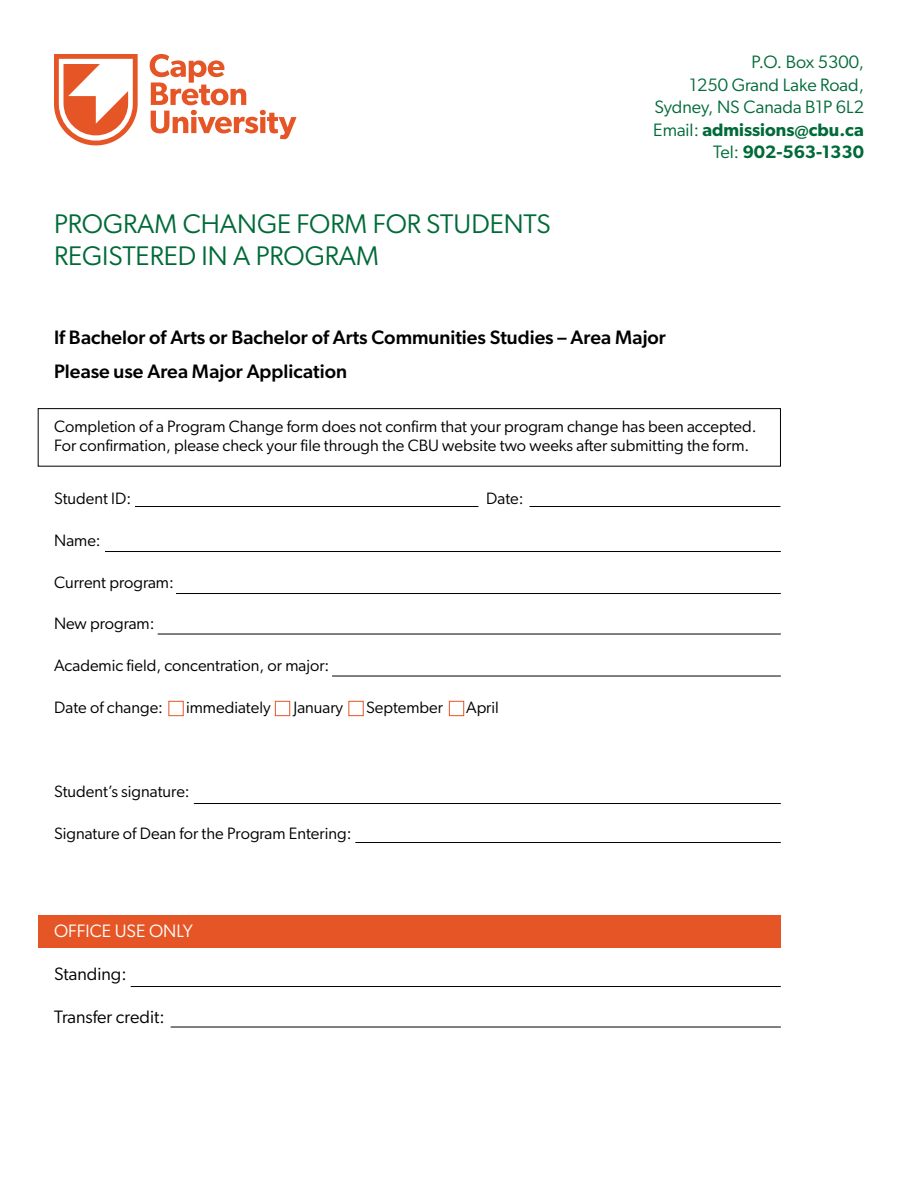
<style>
.page{position:relative;width:918px;height:1188px;background:#fff}
.page>*{position:absolute;margin:0;border:0;box-sizing:border-box;transform-origin:0 0}
.t1{font:27px/32.4px "Gibson";color:#006a38}
.t2{font:500 19.5px/34px "Gibson";color:#000}
.t3{font:18px/22.5px "Gibson";color:#006a38;text-align:right}
.t4{font:18px "Gibson";color:#000}
.t5{font:18px "Gibson";color:#fff}
.t6{font:16.5px/19.8px "Gibson";color:#000}
.s1{font-weight:600}
</style>
<div class="page">
<div style="left:38px;top:915px;width:742px;height:33px;background:#e65525"></div>
<svg style="left:54px;top:54px;width:84px;height:91px"></svg>
<svg style="left:150px;top:54px;width:147px;height:85px"></svg>
<div style="left:38px;top:408px;width:743px;height:59px;border:1px solid #000"></div>
<hr style="left:135px;top:506px;width:343px;height:1px;background:#000">
<hr style="left:530px;top:506px;width:250px;height:1px;background:#000">
<hr style="left:105px;top:551px;width:676px;height:1px;background:#000">
<hr style="left:176px;top:593px;width:605px;height:1px;background:#000">
<hr style="left:158px;top:634px;width:623px;height:1px;background:#000">
<hr style="left:332px;top:676px;width:449px;height:1px;background:#000">
<hr style="left:194px;top:803px;width:587px;height:1px;background:#000">
<hr style="left:355px;top:842px;width:426px;height:1px;background:#000">
<hr style="left:131px;top:986px;width:650px;height:1px;background:#000">
<hr style="left:171px;top:1027px;width:610px;height:1px;background:#000">
<div style="left:168px;top:701px;width:16px;height:15px;border:1px solid #e65525"></div>
<div style="left:275px;top:701px;width:15px;height:15px;border:1px solid #e65525"></div>
<div style="left:348px;top:701px;width:16px;height:15px;border:1px solid #e65525"></div>
<div style="left:449px;top:701px;width:15px;height:15px;border:1px solid #e65525"></div>
<h1 class="t1" style="left:54px;top:207px;width:498px">PROGRAM CHANGE FORM FOR STUDENTS<br>REGISTERED IN A PROGRAM</h1>
<p class="t3" style="left:653px;top:51px;width:212px">P.O. Box 5300,<br>1250 Grand Lake Road,<br>Sydney, NS Canada B1P 6L2<br>Email: <span class="s1">admissions@cbu.ca<br></span>Tel: <span class="s1">902-563-1330</span></p>
<p class="t2" style="left:54px;top:320px;width:613px">If Bachelor of Arts or Bachelor of Arts Communities Studies – Area Major<br>Please use Area Major Application</p>
<p class="t6" style="left:54px;top:416px;width:704px">Completion of a Program Change form does not confirm that your program change has been accepted.<br>For confirmation, please check your file through the CBU website two weeks after submitting the form.</p>
<p class="t6" style="left:54px;top:488px;width:79px">Student ID:</p>
<p class="t6" style="left:486px;top:488px;width:39px">Date:</p>
<p class="t6" style="left:54px;top:530px;width:48px">Name:</p>
<p class="t6" style="left:54px;top:572px;width:121px">Current program:</p>
<p class="t6" style="left:54px;top:614px;width:102px">New program:</p>
<p class="t6" style="left:54px;top:656px;width:277px">Academic field, concentration, or major:</p>
<p class="t6" style="left:54px;top:698px;width:111px">Date of change:</p>
<p class="t6" style="left:186px;top:698px;width:86px">immediately</p>
<p class="t6" style="left:294px;top:698px;width:51px">January</p>
<p class="t6" style="left:366px;top:698px;width:78px">September</p>
<p class="t6" style="left:466px;top:698px;width:34px">April</p>
<p class="t6" style="left:54px;top:782px;width:137px">Student’s signature:</p>
<p class="t6" style="left:54px;top:824px;width:299px">Signature of Dean for the Program Entering:</p>
<p class="t5" style="left:54px;top:920px;width:140px">OFFICE USE ONLY</p>
<p class="t4" style="left:54px;top:963px;width:74px">Standing:</p>
<p class="t4" style="left:54px;top:1006px;width:112px">Transfer credit:</p>
</div>
